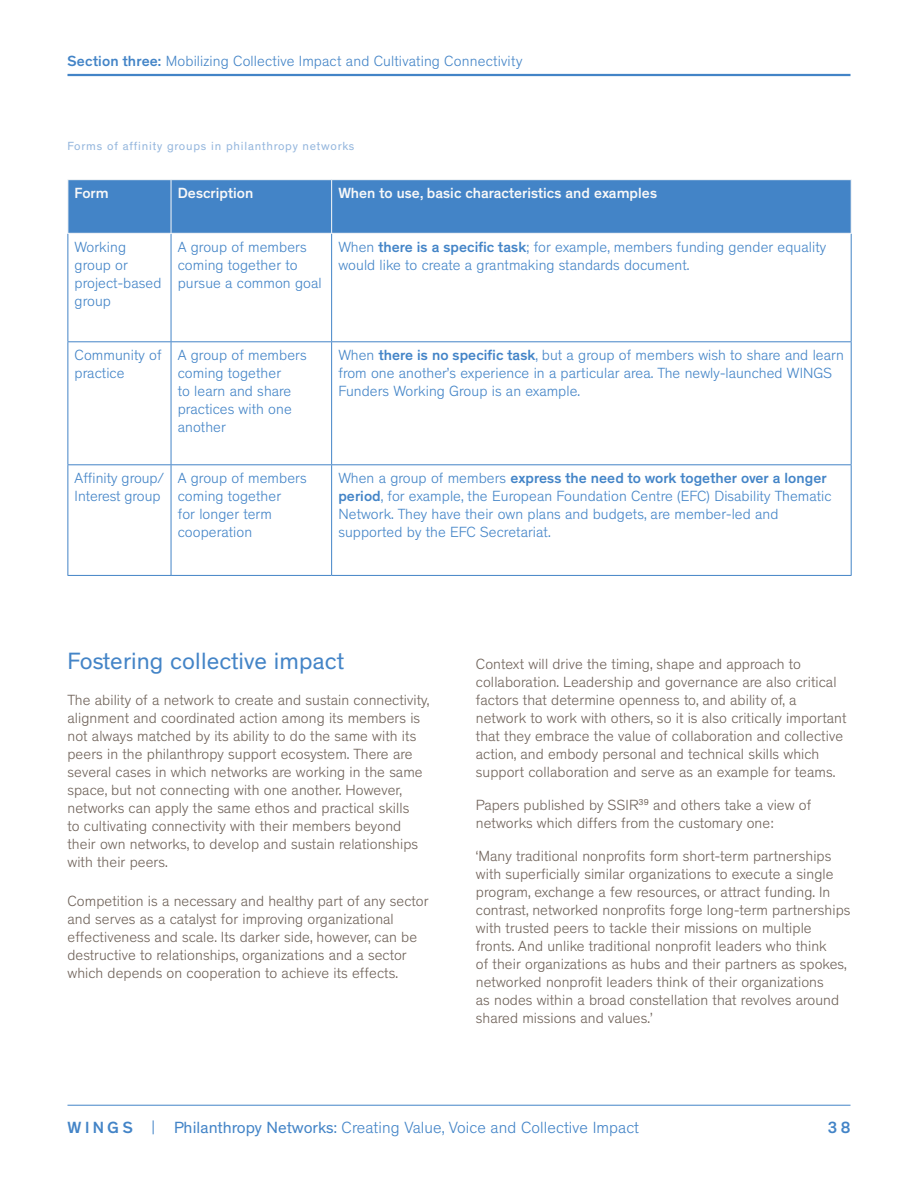
<style>
.page{position:relative;width:918px;height:1188px;background:#fff}
.page>*{position:absolute;margin:0;border:0;box-sizing:border-box;transform-origin:0 0}
.t1{font:24px "Theinhardt";letter-spacing:.005em;color:#4384c7}
.t2{font:300 16.5px "Theinhardt";letter-spacing:.005em;color:#4384c7}
.t3{font:500 16.5px "Theinhardt";color:#4384c7}
.t4{font:300 15px/18px "Theinhardt";letter-spacing:.005em;color:#6f6259}
.t5{font:300 15px/18px "Theinhardt";letter-spacing:.005em;color:#4384c7}
.t6{font:500 15px "Theinhardt";letter-spacing:.005em;color:#f8f8f8}
.t7{font:12px "Theinhardt";letter-spacing:.065em;color:#94b6dd}
.s1{font-weight:500}
.s2{font-weight:400}
</style>
<div class="page">
<hr style="left:68px;top:74px;width:782px;height:2px;background:#4384c7">
<hr style="left:68px;top:1105px;width:782px;height:1px;background:#4384c7">
<div style="left:69px;top:180px;width:782px;height:53px;background:#4384c7"></div>
<hr style="left:68px;top:234px;width:1px;height:107px;background:#4384c7">
<hr style="left:171px;top:234px;width:1px;height:107px;background:#4384c7">
<hr style="left:331px;top:234px;width:1px;height:107px;background:#4384c7">
<hr style="left:851px;top:234px;width:1px;height:107px;background:#4384c7">
<hr style="left:68px;top:341px;width:103px;height:1px;background:#4384c7">
<hr style="left:68px;top:342px;width:1px;height:122px;background:#4384c7">
<hr style="left:171px;top:341px;width:161px;height:1px;background:#4384c7">
<hr style="left:171px;top:342px;width:1px;height:122px;background:#4384c7">
<hr style="left:332px;top:341px;width:520px;height:1px;background:#4384c7">
<hr style="left:331px;top:342px;width:1px;height:122px;background:#4384c7">
<hr style="left:851px;top:342px;width:1px;height:122px;background:#4384c7">
<hr style="left:68px;top:464px;width:103px;height:1px;background:#4384c7">
<hr style="left:68px;top:465px;width:1px;height:110px;background:#4384c7">
<hr style="left:171px;top:464px;width:161px;height:1px;background:#4384c7">
<hr style="left:171px;top:465px;width:1px;height:110px;background:#4384c7">
<hr style="left:332px;top:464px;width:520px;height:1px;background:#4384c7">
<hr style="left:331px;top:465px;width:1px;height:110px;background:#4384c7">
<hr style="left:851px;top:465px;width:1px;height:110px;background:#4384c7">
<hr style="left:68px;top:575px;width:103px;height:1px;background:#4384c7">
<hr style="left:171px;top:575px;width:161px;height:1px;background:#4384c7">
<hr style="left:332px;top:575px;width:520px;height:1px;background:#4384c7">
<hr style="left:68px;top:179px;width:103px;height:1px;background:#f8f8f8">
<hr style="left:68px;top:180px;width:1px;height:53px;background:#f8f8f8">
<hr style="left:171px;top:179px;width:161px;height:1px;background:#f8f8f8">
<hr style="left:171px;top:180px;width:1px;height:53px;background:#f8f8f8">
<hr style="left:332px;top:179px;width:520px;height:1px;background:#f8f8f8">
<hr style="left:331px;top:180px;width:1px;height:53px;background:#f8f8f8">
<hr style="left:851px;top:180px;width:1px;height:53px;background:#f8f8f8">
<hr style="left:68px;top:233px;width:103px;height:1px;background:#f8f8f8">
<hr style="left:171px;top:233px;width:161px;height:1px;background:#f8f8f8">
<hr style="left:332px;top:233px;width:520px;height:1px;background:#f8f8f8">
<p class="t5" style="left:68px;top:52px;width:457px"><span class="s1">Section three:</span> Mobilizing Collective Impact and Cultivating Connectivity</p>
<p class="t7" style="left:68px;top:139px;width:289px">Forms of affinity groups in philanthropy networks</p>
<p class="t6" style="left:75px;top:184px;width:36px">Form</p>
<p class="t6" style="left:178px;top:184px;width:77px">Description</p>
<p class="t6" style="left:338px;top:184px;width:320px">When to use, basic characteristics and examples</p>
<p class="t5" style="left:75px;top:238px;width:88px">Working group or project-based group</p>
<p class="t5" style="left:178px;top:238px;width:145px">A group of members coming together to pursue a common goal</p>
<p class="t5" style="left:338px;top:238px;width:489px">When <span class="s1">there is a specific task</span>; for example, members funding gender equality would like to create a grantmaking standards document.</p>
<p class="t5" style="left:75px;top:346px;width:89px">Community of practice</p>
<p class="t5" style="left:178px;top:346px;width:130px">A group of members coming together<br>to learn and share practices with one another</p>
<p class="t5" style="left:338px;top:346px;width:507px">When <span class="s1">there is no specific task</span>, but a group of members wish to share and learn from one another’s experience in a particular area. The newly-launched WINGS<br>Funders Working Group is an example.</p>
<p class="t5" style="left:75px;top:469px;width:91px">Affinity group/<br>Interest group</p>
<p class="t5" style="left:178px;top:469px;width:130px">A group of members coming together<br>for longer term cooperation</p>
<p class="t5" style="left:338px;top:469px;width:495px">When a group of members <span class="s1">express the need to work together over a longer period</span>, for example, the European Foundation Centre (EFC) Disability Thematic Network. They have their own plans and budgets, are member-led and supported by the EFC Secretariat.</p>
<h1 class="t1" style="left:68px;top:647px;width:278px">Fostering collective impact</h1>
<p class="t4" style="left:68px;top:691px;width:363px">The ability of a network to create and sustain connectivity, alignment and coordinated action among its members is not always matched by its ability to do the same with its peers in the philanthropy support ecosystem. There are several cases in which networks are working in the same space, but not connecting with one another. However, networks can apply the same ethos and practical skills<br>to cultivating connectivity with their members beyond their own networks, to develop and sustain relationships with their peers.</p>
<p class="t4" style="left:68px;top:892px;width:363px">Competition is a necessary and healthy part of any sector and serves as a catalyst for improving organizational effectiveness and scale. Its darker side, however, can be destructive to relationships, organizations and a sector which depends on cooperation to achieve its effects.</p>
<p class="t4" style="left:476px;top:655px;width:372px">Context will drive the timing, shape and approach to collaboration. Leadership and governance are also critical factors that determine openness to, and ability of, a network to work with others, so it is also critically important that they embrace the value of collaboration and collective action, and embody personal and technical skills which support collaboration and serve as an example for teams.</p>
<p class="t4" style="left:476px;top:796px;width:337px">Papers published by SSIR<sup>39</sup> and others take a view of networks which differs from the customary one:</p>
<p class="t4" style="left:476px;top:847px;width:376px">‘Many traditional nonprofits form short-term partnerships with superficially similar organizations to execute a single program, exchange a few resources, or attract funding. In contrast, networked nonprofits forge long-term partnerships with trusted peers to tackle their missions on multiple fronts. And unlike traditional nonprofit leaders who think<br>of their organizations as hubs and their partners as spokes, networked nonprofit leaders think of their organizations<br>as nodes within a broad constellation that revolves around shared missions and values.’</p>
<p class="t2" style="left:68px;top:1118px;width:573px"><span class="s1">W I N G S</span> | <span class="s2">Philanthropy Networks:</span> Creating Value, Voice and Collective Impact</p>
<p class="t3" style="left:828px;top:1117px;width:24px">38</p>
</div>
